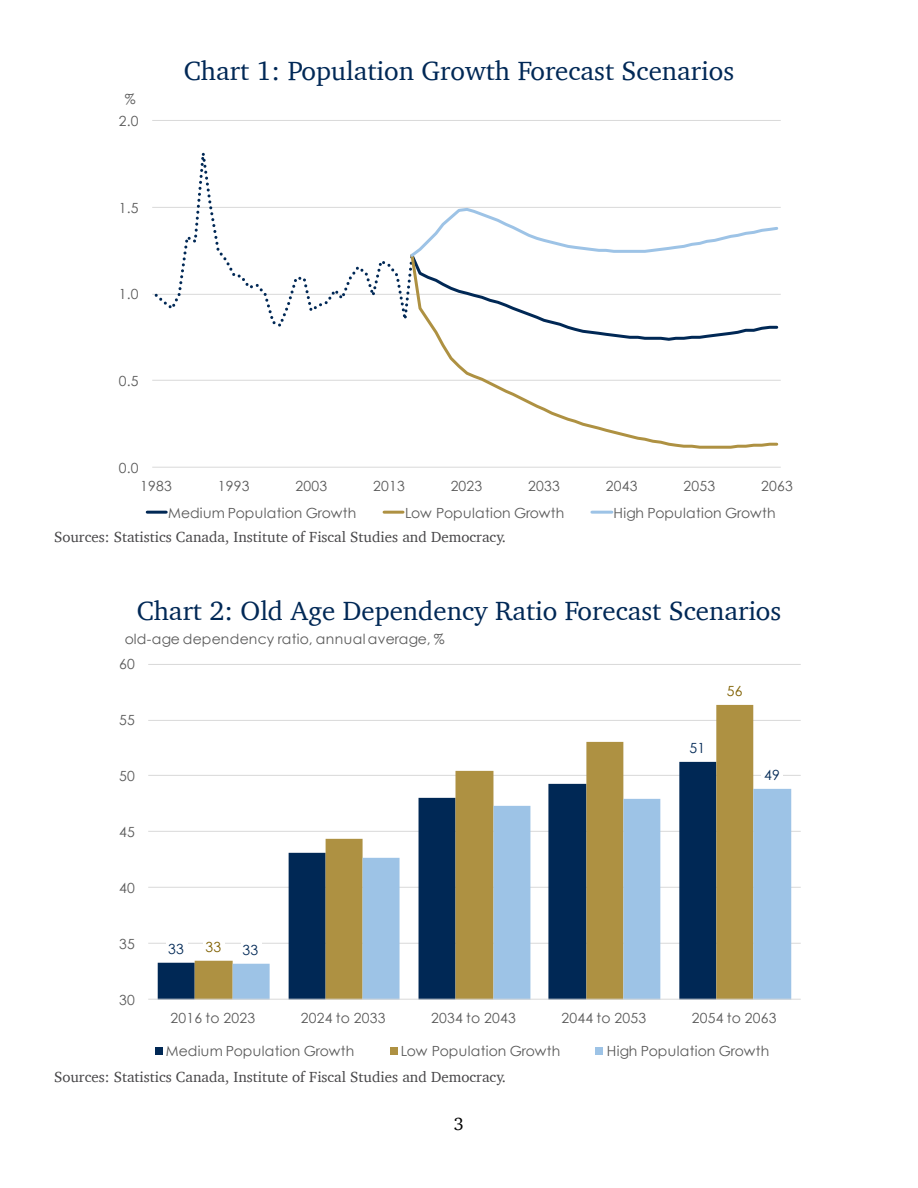
<style>
.page{position:relative;width:918px;height:1188px;background:#fff}
.page>*{position:absolute;margin:0;border:0;box-sizing:border-box;transform-origin:0 0}
.t1{font:27px "Charter";color:#002856}
.t2{font:18px "Charter";color:#000}
.t3{font:15px "Charter";color:#464547}
.t4{font:13.95px "Century Gothic";letter-spacing:.015em;color:#595959}
.t5{font:13.95px "Century Gothic";letter-spacing:.015em;color:#002855}
.t6{font:13.95px "Century Gothic";color:#7f6000}
</style>
<div class="page">
<hr style="left:148px;top:943px;width:652px;height:1px;background:#d9d9d9">
<hr style="left:148px;top:887px;width:652px;height:1px;background:#d9d9d9">
<hr style="left:148px;top:831px;width:652px;height:1px;background:#d9d9d9">
<hr style="left:148px;top:775px;width:652px;height:1px;background:#d9d9d9">
<hr style="left:148px;top:720px;width:652px;height:1px;background:#d9d9d9">
<hr style="left:148px;top:664px;width:652px;height:1px;background:#d9d9d9">
<svg style="left:158px;top:960px;width:37px;height:39px"></svg>
<svg style="left:195px;top:705px;width:558px;height:294px"></svg>
<svg style="left:233px;top:789px;width:558px;height:210px"></svg>
<hr style="left:148px;top:999px;width:652px;height:1px;background:#d9d9d9">
<div style="left:166px;top:939px;width:22px;height:20px;background:#fff"></div>
<div style="left:687px;top:738px;width:21px;height:20px;background:#fff"></div>
<div style="left:203px;top:937px;width:22px;height:20px;background:#fff"></div>
<div style="left:241px;top:940px;width:21px;height:20px;background:#fff"></div>
<div style="left:761px;top:765px;width:22px;height:20px;background:#fff"></div>
<div style="left:155px;top:1047px;width:8px;height:8px;background:#002855"></div>
<div style="left:390px;top:1047px;width:8px;height:8px;background:#ae9142"></div>
<div style="left:595px;top:1047px;width:8px;height:8px;background:#9dc3e6"></div>
<hr style="left:152px;top:380px;width:629px;height:1px;background:#d9d9d9">
<hr style="left:152px;top:294px;width:629px;height:1px;background:#d9d9d9">
<hr style="left:152px;top:207px;width:629px;height:1px;background:#d9d9d9">
<hr style="left:152px;top:120px;width:629px;height:1px;background:#d9d9d9">
<hr style="left:152px;top:467px;width:629px;height:1px;background:#d9d9d9">
<svg style="left:155px;top:153px;width:253px;height:174px"></svg>
<svg style="left:439px;top:342px;width:340px;height:107px"></svg>
<svg style="left:408px;top:208px;width:371px;height:134px"></svg>
<hr style="left:147px;top:511px;width:19px;height:3px;background:#002855">
<hr style="left:384px;top:511px;width:19px;height:3px;background:#ae9142">
<hr style="left:592px;top:511px;width:20px;height:3px;background:#9dc3e6">
<p class="t4" style="left:125px;top:89px;width:12px">%</p>
<p class="t4" style="left:119px;top:111px;width:21px">2.0</p>
<p class="t4" style="left:119px;top:198px;width:21px">1.5</p>
<p class="t4" style="left:119px;top:285px;width:21px">1.0</p>
<p class="t4" style="left:119px;top:371px;width:21px">0.5</p>
<p class="t4" style="left:119px;top:458px;width:21px">0.0</p>
<h1 class="t1" style="left:184px;top:48px;width:552px">Chart 1: Population Growth Forecast Scenarios</h1>
<p class="t4" style="left:140px;top:476px;width:33px">1983</p>
<p class="t4" style="left:218px;top:476px;width:33px">1993</p>
<p class="t4" style="left:295px;top:476px;width:33px">2003</p>
<p class="t4" style="left:373px;top:476px;width:33px">2013</p>
<p class="t4" style="left:451px;top:476px;width:33px">2023</p>
<p class="t4" style="left:528px;top:476px;width:33px">2033</p>
<p class="t4" style="left:606px;top:476px;width:33px">2043</p>
<p class="t4" style="left:683px;top:476px;width:33px">2053</p>
<p class="t4" style="left:761px;top:476px;width:33px">2063</p>
<p class="t4" style="left:168px;top:503px;width:190px">Medium Population Growth</p>
<p class="t4" style="left:405px;top:503px;width:161px">Low Population Growth</p>
<p class="t4" style="left:613px;top:503px;width:164px">High Population Growth</p>
<p class="t3" style="left:54px;top:524px;width:453px">Sources: Statistics Canada, Institute of Fiscal Studies and Democracy.</p>
<h1 class="t1" style="left:137px;top:588px;width:646px">Chart 2: Old Age Dependency Ratio Forecast Scenarios</h1>
<p class="t4" style="left:125px;top:629px;width:321px">old-age dependency ratio, annual average, %</p>
<p class="t4" style="left:119px;top:655px;width:17px">60</p>
<p class="t4" style="left:119px;top:711px;width:17px">55</p>
<p class="t4" style="left:119px;top:766px;width:17px">50</p>
<p class="t4" style="left:119px;top:822px;width:17px">45</p>
<p class="t4" style="left:119px;top:878px;width:17px">40</p>
<p class="t4" style="left:119px;top:934px;width:17px">35</p>
<p class="t4" style="left:119px;top:990px;width:17px">30</p>
<p class="t5" style="left:168px;top:939px;width:17px">33</p>
<p class="t6" style="left:205px;top:937px;width:17px">33</p>
<p class="t5" style="left:243px;top:940px;width:17px">33</p>
<p class="t5" style="left:690px;top:738px;width:17px">51</p>
<p class="t6" style="left:727px;top:681px;width:17px">56</p>
<p class="t5" style="left:764px;top:765px;width:17px">49</p>
<p class="t4" style="left:171px;top:1008px;width:86px">2016 to 2023</p>
<p class="t4" style="left:301px;top:1008px;width:86px">2024 to 2033</p>
<p class="t4" style="left:431px;top:1008px;width:86px">2034 to 2043</p>
<p class="t4" style="left:562px;top:1008px;width:86px">2044 to 2053</p>
<p class="t4" style="left:692px;top:1008px;width:86px">2054 to 2063</p>
<p class="t4" style="left:166px;top:1042px;width:190px">Medium Population Growth</p>
<p class="t4" style="left:401px;top:1042px;width:161px">Low Population Growth</p>
<p class="t4" style="left:607px;top:1042px;width:164px">High Population Growth</p>
<p class="t3" style="left:54px;top:1064px;width:453px">Sources: Statistics Canada, Institute of Fiscal Studies and Democracy.</p>
<p class="t2" style="left:454px;top:1108px;width:12px">3</p>
</div>
